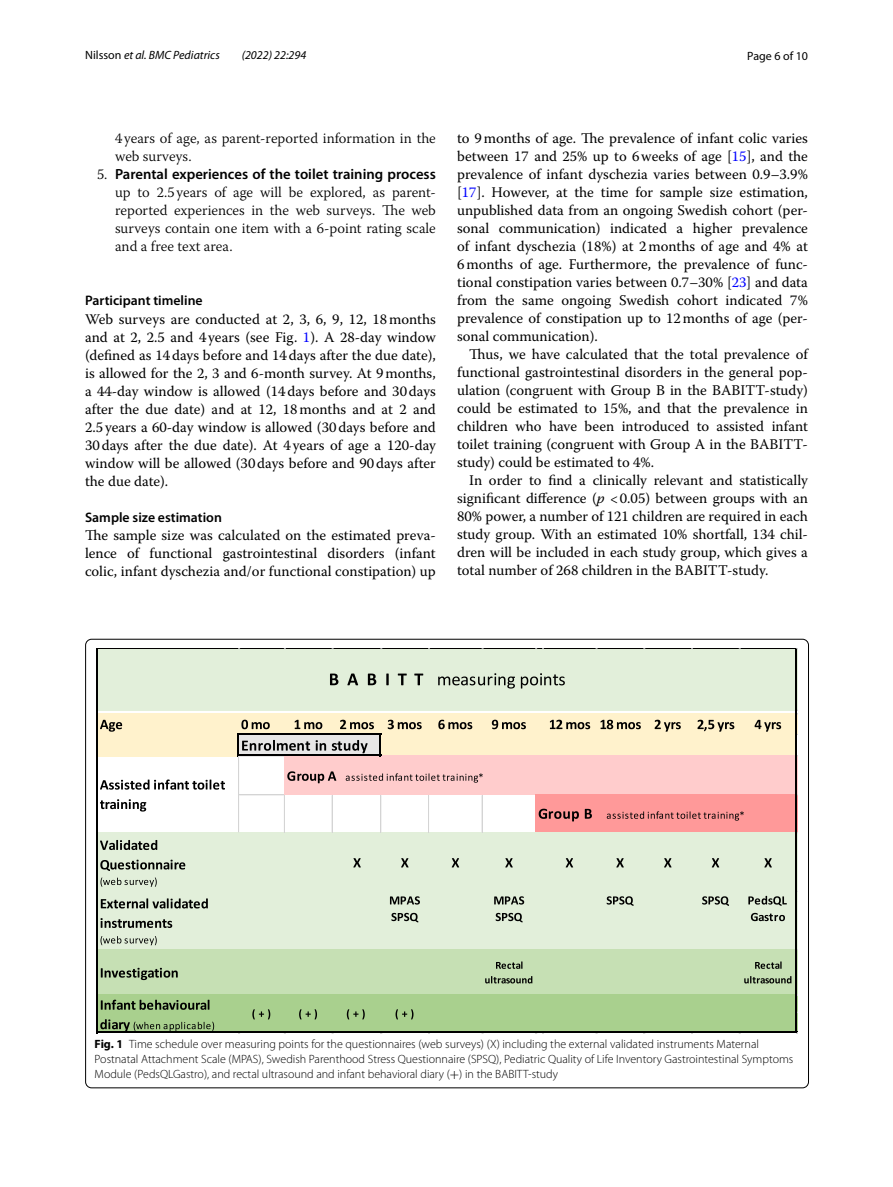
<style>
.page{position:relative;width:893px;height:1187px;background:#fff}
.page>*{position:absolute;margin:0;border:0;box-sizing:border-box;transform-origin:0 0}
.t1{font:14.7px/18px "Warnock Pro";color:#000;text-align:justify}
.t2{font:300 14.7px/18px "Warnock Pro";color:#000}
.t3{font:600 14.7px "Myriad Pro";color:#000}
.t4{font:600 13.8px "Myriad Pro";color:#000}
.t5{font:300 12px/15px "Myriad Pro";color:#000}
.t6{font:italic 12px "Myriad Pro";color:#000}
.t7{font:12px "Myriad Pro";color:#000}
.s1{font-style:normal}
.s2{font-family:"Warnock Pro";font-weight:300}
.s3{color:#00f}
.s4{font-style:italic}
.s5{font-weight:700}
.s6{font-family:"MTSY";font-weight:400}
</style>
<div class="page">
<div style="left:98px;top:649px;width:699px;height:61px;background:#e2efda"></div>
<div style="left:98px;top:713px;width:699px;height:22px;background:#fff2cc"></div>
<div style="left:98px;top:734px;width:141px;height:22px;background:#fff2cc"></div>
<div style="left:238px;top:734px;width:143px;height:22px;background:#e7e6e6"></div>
<div style="left:380px;top:734px;width:417px;height:22px;background:#fff2cc"></div>
<div style="left:284px;top:755px;width:513px;height:40px;background:#fcc"></div>
<div style="left:535px;top:794px;width:262px;height:39px;background:#f99"></div>
<div style="left:98px;top:832px;width:699px;height:118px;background:#e2efda"></div>
<div style="left:98px;top:949px;width:699px;height:45px;background:#c6e0b4"></div>
<div style="left:98px;top:993px;width:699px;height:39px;background:#a9d08e"></div>
<svg style="left:100px;top:719px;width:22px;height:12px"></svg>
<svg style="left:241px;top:719px;width:29px;height:10px"></svg>
<svg style="left:295px;top:719px;width:27px;height:10px"></svg>
<svg style="left:340px;top:719px;width:34px;height:10px"></svg>
<svg style="left:388px;top:719px;width:34px;height:10px"></svg>
<svg style="left:438px;top:719px;width:34px;height:10px"></svg>
<svg style="left:492px;top:719px;width:34px;height:10px"></svg>
<svg style="left:550px;top:719px;width:40px;height:10px"></svg>
<svg style="left:600px;top:719px;width:41px;height:10px"></svg>
<svg style="left:655px;top:719px;width:26px;height:12px"></svg>
<svg style="left:697px;top:719px;width:37px;height:12px"></svg>
<svg style="left:755px;top:719px;width:26px;height:12px"></svg>
<svg style="left:287px;top:771px;width:49px;height:12px"></svg>
<svg style="left:346px;top:773px;width:137px;height:9px"></svg>
<svg style="left:100px;top:840px;width:57px;height:10px"></svg>
<svg style="left:100px;top:859px;width:85px;height:12px"></svg>
<svg style="left:100px;top:877px;width:57px;height:9px"></svg>
<svg style="left:353px;top:858px;width:8px;height:9px"></svg>
<svg style="left:401px;top:858px;width:8px;height:9px"></svg>
<svg style="left:452px;top:858px;width:7px;height:9px"></svg>
<svg style="left:505px;top:858px;width:8px;height:9px"></svg>
<svg style="left:566px;top:858px;width:7px;height:9px"></svg>
<svg style="left:616px;top:858px;width:8px;height:9px"></svg>
<svg style="left:664px;top:858px;width:7px;height:9px"></svg>
<svg style="left:712px;top:858px;width:7px;height:9px"></svg>
<svg style="left:764px;top:858px;width:8px;height:9px"></svg>
<svg style="left:101px;top:898px;width:107px;height:10px"></svg>
<svg style="left:101px;top:918px;width:71px;height:9px"></svg>
<svg style="left:100px;top:936px;width:57px;height:9px"></svg>
<svg style="left:390px;top:896px;width:30px;height:8px"></svg>
<svg style="left:391px;top:912px;width:27px;height:10px"></svg>
<svg style="left:494px;top:896px;width:30px;height:8px"></svg>
<svg style="left:496px;top:912px;width:27px;height:10px"></svg>
<svg style="left:607px;top:896px;width:27px;height:9px"></svg>
<svg style="left:702px;top:896px;width:27px;height:9px"></svg>
<svg style="left:748px;top:895px;width:39px;height:10px"></svg>
<svg style="left:751px;top:912px;width:34px;height:9px"></svg>
<svg style="left:101px;top:967px;width:77px;height:13px"></svg>
<svg style="left:496px;top:961px;width:26px;height:7px"></svg>
<svg style="left:485px;top:976px;width:47px;height:7px"></svg>
<svg style="left:755px;top:961px;width:27px;height:7px"></svg>
<svg style="left:744px;top:976px;width:47px;height:7px"></svg>
<svg style="left:330px;top:673px;width:93px;height:12px"></svg>
<svg style="left:438px;top:673px;width:127px;height:15px"></svg>
<svg style="left:252px;top:1009px;width:18px;height:10px"></svg>
<svg style="left:299px;top:1009px;width:18px;height:10px"></svg>
<svg style="left:347px;top:1009px;width:18px;height:10px"></svg>
<svg style="left:396px;top:1009px;width:17px;height:10px"></svg>
<svg style="left:242px;top:740px;width:126px;height:13px"></svg>
<svg style="left:100px;top:779px;width:125px;height:10px"></svg>
<svg style="left:100px;top:799px;width:46px;height:12px"></svg>
<svg style="left:539px;top:808px;width:53px;height:13px"></svg>
<svg style="left:607px;top:811px;width:137px;height:9px"></svg>
<svg style="left:101px;top:999px;width:108px;height:10px"></svg>
<svg style="left:100px;top:1019px;width:114px;height:11px"></svg>
<hr style="left:98px;top:648px;width:699px;height:1px;background:#000">
<hr style="left:239px;top:733px;width:142px;height:2px;background:#000">
<hr style="left:237px;top:733px;width:2px;height:23px;background:#000">
<hr style="left:239px;top:754px;width:142px;height:2px;background:#000">
<hr style="left:379px;top:735px;width:2px;height:21px;background:#000">
<hr style="left:239px;top:794px;width:45px;height:1px;background:#d4d4d4">
<hr style="left:238px;top:756px;width:1px;height:76px;background:#d4d4d4">
<hr style="left:284px;top:795px;width:1px;height:37px;background:#d4d4d4">
<hr style="left:332px;top:795px;width:1px;height:37px;background:#d4d4d4">
<hr style="left:380px;top:795px;width:1px;height:37px;background:#d4d4d4">
<hr style="left:428px;top:795px;width:1px;height:37px;background:#d4d4d4">
<hr style="left:482px;top:795px;width:1px;height:37px;background:#d4d4d4">
<hr style="left:98px;top:1030px;width:699px;height:2px;background:#000">
<hr style="left:795px;top:649px;width:2px;height:383px;background:#000">
<hr style="left:97px;top:648px;width:1px;height:384px;background:#000">
<p class="t6" style="left:85px;top:48px;width:136px"><span class="s1">Nilsson</span> et al. BMC Pediatrics</p>
<p class="t6" style="left:242px;top:48px;width:66px">(2022) 22:294</p>
<p class="t7" style="left:747px;top:48px;width:62px">Page 6 of 10</p>
<p class="t2" style="left:115px;top:128px;width:322px">4 years of age, as parent-reported information in the web surveys.</p>
<p class="t3" style="left:97px;top:164px;width:340px"><span class="s2">5.</span> Parental experiences of the toilet training process</p>
<p class="t2" style="left:115px;top:182px;width:322px;text-align:justify">up to 2.5 years of age will be explored, as parent&shy;reported experiences in the web surveys. The web surveys contain one item with a 6-point rating scale and a free text area.</p>
<p class="t4" style="left:85px;top:292px;width:119px">Participant timeline</p>
<p class="t1" style="left:85px;top:309px;width:352px">Web surveys are conducted at 2, 3, 6, 9, 12, 18months and at 2, 2.5 and 4years (see Fig. <span class="s3">1</span>). A 28-day window (defined as 14days before and 14days after the due date), is allowed for the 2, 3 and 6-month survey. At 9months, a 44-day window is allowed (14days before and 30days after the due date) and at 12, 18months and at 2 and 2.5years a 60-day window is allowed (30days before and 30days after the due date). At 4years of age a 120-day window will be allowed (30days before and 90days after the due date).</p>
<p class="t4" style="left:85px;top:508px;width:138px">Sample size estimation</p>
<p class="t1" style="left:85px;top:525px;width:352px">The sample size was calculated on the estimated preva&shy;lence of functional gastrointestinal disorders (infant colic, infant dyschezia and/or functional constipation) up</p>
<p class="t1" style="left:457px;top:128px;width:352px">to 9months of age. The prevalence of infant colic varies between 17 and 25% up to 6weeks of age [<span class="s3">15</span>], and the prevalence of infant dyschezia varies between 0.9–3.9% [<span class="s3">17</span>]. However, at the time for sample size estimation, unpublished data from an ongoing Swedish cohort (per&shy;sonal communication) indicated a higher prevalence of infant dyschezia (18%) at 2months of age and 4% at 6months of age. Furthermore, the prevalence of func&shy;tional constipation varies between 0.7–30% [<span class="s3">23</span>] and data from the same ongoing Swedish cohort indicated 7% prevalence of constipation up to 12months of age (per&shy;sonal communication).</p>
<p class="t1" style="left:457px;top:344px;width:352px;text-indent:12px">Thus, we have calculated that the total prevalence of functional gastrointestinal disorders in the general pop&shy;ulation (congruent with Group B in the BABITT-study) could be estimated to 15%, and that the prevalence in children who have been introduced to assisted infant toilet training (congruent with Group A in the BABITT&shy;study) could be estimated to 4%.</p>
<p class="t1" style="left:457px;top:470px;width:352px;text-indent:12px">In order to find a clinically relevant and statistically significant difference (<span class="s4">p</span> &lt;0.05) between groups with an 80% power, a number of 121 children are required in each study group. With an estimated 10% shortfall, 134 chil&shy;dren will be included in each study group, which gives a total number of 268 children in the BABITT-study.</p>
<p class="t5" style="left:95px;top:1036px;width:700px"><span class="s5">Fig. 1</span> Time schedule over measuring points for the questionnaires (web surveys) (X) including the external validated instruments Maternal<br>Postnatal Attachment Scale (MPAS), Swedish Parenthood Stress Questionnaire (SPSQ), Pediatric Quality of Life Inventory Gastrointestinal Symptoms<br>Module (PedsQLGastro), and rectal ultrasound and infant behavioral diary (<span class="s6">+</span>) in the BABITT-study</p>
</div>
